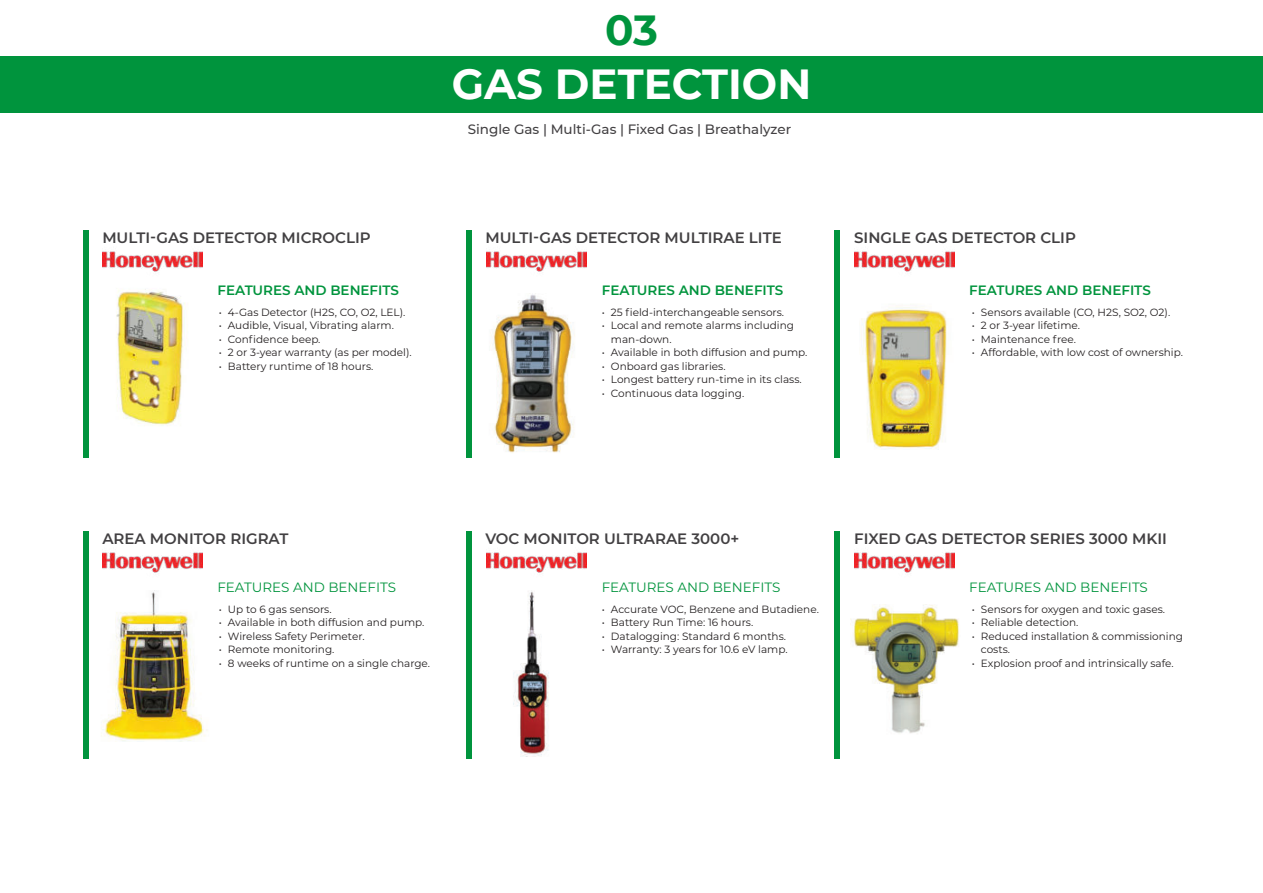
<style>
.page{position:relative;width:1263px;height:893px;background:#fff}
.page>*{position:absolute;margin:0;border:0;box-sizing:border-box;transform-origin:0 0}
.t1{font:700 42px "Montserrat";color:#fff}
.t2{font:700 42px "Montserrat";color:#00943d}
.t3{font:600 15px "Montserrat";color:#424042}
.t4{font:600 13.5px "Montserrat";color:#00943d}
.t5{font:13.5px "Montserrat";color:#00943d}
.t6{font:500 13.5px "Montserrat";color:#424042}
.t7{font:10.5px/13.5px "Montserrat";color:#231f20}
</style>
<div class="page">
<img style="left:88px;top:267px;width:115px;height:182px">
<img style="left:850px;top:604px;width:109px;height:129px">
<img style="left:513px;top:591px;width:36px;height:165px">
<img style="left:88px;top:591px;width:119px;height:150px">
<img style="left:471px;top:293px;width:104px;height:160px">
<div style="left:0;top:56px;width:1263px;height:57px;background:#00943d"></div>
<div style="left:83px;top:231px;width:5px;height:227px;background:#00943d"></div>
<div style="left:466px;top:231px;width:5px;height:227px;background:#00943d"></div>
<div style="left:835px;top:231px;width:5px;height:227px;background:#00943d"></div>
<img style="left:861px;top:306px;width:86px;height:144px">
<div style="left:83px;top:532px;width:5px;height:227px;background:#00943d"></div>
<img style="left:487px;top:552px;width:100px;height:21px">
<img style="left:487px;top:251px;width:100px;height:21px">
<img style="left:102px;top:552px;width:100px;height:21px">
<img style="left:102px;top:251px;width:100px;height:32px">
<img style="left:854px;top:552px;width:100px;height:21px">
<img style="left:854px;top:251px;width:100px;height:21px">
<div style="left:466px;top:532px;width:5px;height:227px;background:#00943d"></div>
<div style="left:835px;top:532px;width:5px;height:227px;background:#00943d"></div>
<h1 class="t2" style="left:605px;top:6px;width:54px">03</h1>
<h1 class="t1" style="left:452px;top:60px;width:361px">GAS DETECTION</h1>
<h2 class="t3" style="left:102px;top:227px;width:270px">MULTI-GAS DETECTOR MICROCLIP</h2>
<p class="t6" style="left:468px;top:123px;width:325px">Single Gas | Multi-Gas | Fixed Gas | Breathalyzer</p>
<h2 class="t3" style="left:485px;top:227px;width:298px">MULTI-GAS DETECTOR MULTIRAE LITE</h2>
<h2 class="t3" style="left:854px;top:227px;width:223px">SINGLE GAS DETECTOR CLIP</h2>
<p class="t4" style="left:217px;top:281px;width:183px">FEATURES AND BENEFITS</p>
<p class="t4" style="left:602px;top:281px;width:183px">FEATURES AND BENEFITS</p>
<p class="t4" style="left:969px;top:281px;width:183px">FEATURES AND BENEFITS</p>
<p class="t7" style="left:219px;top:305px;width:188px">• 4-Gas Detector (H2S, CO, O2, LEL).</p>
<p class="t7" style="left:219px;top:319px;width:177px">• Audible, Visual, Vibrating alarm.</p>
<p class="t7" style="left:219px;top:332px;width:103px">• Confidence beep.</p>
<p class="t7" style="left:219px;top:346px;width:194px">• 2 or 3-year warranty (as per model).</p>
<p class="t7" style="left:219px;top:359px;width:156px">• Battery runtime of 18 hours.</p>
<p class="t7" style="left:602px;top:305px;width:184px">• 25 field-interchangeable sensors.</p>
<p class="t7" style="left:611px;top:319px;width:185px;text-indent:-9px">• Local and remote alarms including man-down.</p>
<p class="t7" style="left:602px;top:346px;width:207px">• Available in both diffusion and pump.</p>
<p class="t7" style="left:602px;top:359px;width:125px">• Onboard gas libraries.</p>
<p class="t7" style="left:602px;top:373px;width:201px">• Longest battery run-time in its class.</p>
<p class="t7" style="left:602px;top:386px;width:144px">• Continuous data logging.</p>
<p class="t7" style="left:972px;top:305px;width:200px">• Sensors available (CO, H2S, SO2, O2).</p>
<p class="t7" style="left:972px;top:319px;width:110px">• 2 or 3-year lifetime.</p>
<p class="t7" style="left:972px;top:332px;width:106px">• Maintenance free.</p>
<p class="t7" style="left:972px;top:346px;width:213px">• Affordable, with low cost of ownership.</p>
<h2 class="t3" style="left:102px;top:528px;width:188px">AREA MONITOR RIGRAT</h2>
<h2 class="t3" style="left:485px;top:528px;width:255px">VOC MONITOR ULTRARAE 3000+</h2>
<h2 class="t3" style="left:854px;top:528px;width:314px">FIXED GAS DETECTOR SERIES 3000 MKII</h2>
<p class="t5" style="left:217px;top:581px;width:180px">FEATURES AND BENEFITS</p>
<p class="t7" style="left:219px;top:603px;width:114px">• Up to 6 gas sensors.</p>
<p class="t7" style="left:219px;top:616px;width:207px">• Available in both diffusion and pump.</p>
<p class="t7" style="left:219px;top:630px;width:147px">• Wireless Safety Perimeter.</p>
<p class="t7" style="left:219px;top:643px;width:117px">• Remote monitoring.</p>
<p class="t7" style="left:219px;top:657px;width:213px">• 8 weeks of runtime on a single charge.</p>
<p class="t5" style="left:602px;top:581px;width:180px">FEATURES AND BENEFITS</p>
<p class="t7" style="left:602px;top:603px;width:219px">• Accurate VOC, Benzene and Butadiene.</p>
<p class="t7" style="left:602px;top:616px;width:153px">• Battery Run Time: 16 hours.</p>
<p class="t7" style="left:602px;top:630px;width:186px">• Datalogging: Standard 6 months.</p>
<p class="t7" style="left:602px;top:643px;width:187px">• Warranty: 3 years for 10.6 eV lamp.</p>
<p class="t5" style="left:969px;top:581px;width:180px">FEATURES AND BENEFITS</p>
<p class="t7" style="left:972px;top:603px;width:195px">• Sensors for oxygen and toxic gases.</p>
<p class="t7" style="left:972px;top:616px;width:108px">• Reliable detection.</p>
<p class="t7" style="left:981px;top:630px;width:204px;text-indent:-9px">• Reduced installation &amp; commissioning costs.</p>
<p class="t7" style="left:972px;top:657px;width:203px">• Explosion proof and intrinsically safe.</p>
</div>
